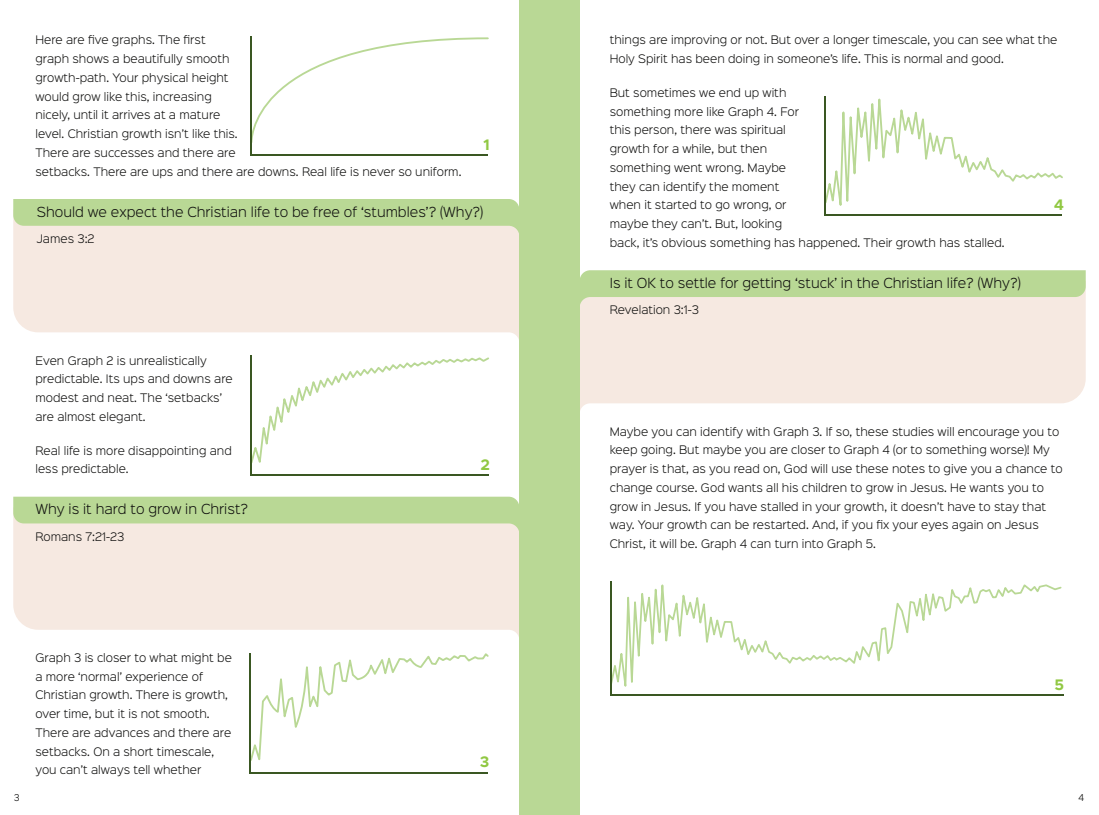
<style>
.page{position:relative;width:1099px;height:815px;background:#fff}
.page>*{position:absolute;margin:0;border:0;box-sizing:border-box;transform-origin:0 0}
.t1{font:700 15.38px "Metropolis";color:#91c843}
.t2{font:300 12.5px "Sinkin Sans 300";color:#0f0f0e}
.t3{font:300 10.62px/18.8px "Sinkin Sans 300";color:#0f0f0e}
.t4{font:300 10px "Metropolis";color:#0f0f0e}
</style>
<div class="page">
<svg style="left:13px;top:248px;width:506px;height:108px;fill:#f6e9e1"></svg>
<svg style="left:13px;top:199px;width:506px;height:49px;background:#d4dfb7"></svg>
<svg style="left:13px;top:546px;width:506px;height:91px;background:#f6eae3"></svg>
<svg style="left:13px;top:497px;width:506px;height:49px;background:#d5dfb8"></svg>
<svg style="left:251px;top:653px;width:237px;height:108px"></svg>
<hr style="left:249px;top:653px;width:2px;height:120px;background:#3a5722">
<hr style="left:249px;top:772px;width:239px;height:1px;background:#3a5722">
<svg style="left:825px;top:96px;width:238px;height:118px"></svg>
<hr style="left:824px;top:96px;width:1px;height:120px;background:#3a5722">
<hr style="left:824px;top:214px;width:238px;height:2px;background:#3a5722">
<svg style="left:251px;top:356px;width:238px;height:115px"></svg>
<hr style="left:250px;top:356px;width:1px;height:120px;background:#3a5722">
<hr style="left:250px;top:474px;width:238px;height:2px;background:#3a5722">
<svg style="left:579px;top:319px;width:506px;height:108px;fill:#f6e9e1"></svg>
<svg style="left:579px;top:270px;width:506px;height:49px;background:#d4dfb7"></svg>
<svg style="left:251px;top:36px;width:238px;height:108px"></svg>
<hr style="left:250px;top:36px;width:1px;height:120px;background:#3a5722">
<hr style="left:250px;top:154px;width:238px;height:2px;background:#3a5722">
<div style="left:519px;top:0;width:60px;height:815px;background:#b9d895"></div>
<svg style="left:611px;top:582px;width:451px;height:113px"></svg>
<hr style="left:609px;top:582px;width:2px;height:114px;background:#3a5722">
<hr style="left:609px;top:695px;width:454px;height:1px;background:#3a5722">
<p class="t3" style="left:35px;top:32px;width:427px">Here are five graphs. The first<br>graph shows a beautifully smooth<br>growth-path. Your physical height<br>would grow like this, increasing<br>nicely, until it arrives at a mature<br>level. Christian growth isn’t like this.<br>There are successes and there are<br>setbacks. There are ups and there are downs. Real life is never so uniform.</p>
<h1 class="t1" style="left:483px;top:137px;width:8px">1</h1>
<p class="t2" style="left:37px;top:206px;width:448px">Should we expect the Christian life to be free of ‘stumbles’? (Why?)</p>
<p class="t3" style="left:37px;top:230px;width:59px">James 3:2</p>
<p class="t3" style="left:35px;top:352px;width:199px">Even Graph 2 is unrealistically predictable. Its ups and downs are modest and neat. The ‘setbacks’ are almost elegant.</p>
<p class="t3" style="left:35px;top:442px;width:198px">Real life is more disappointing and less predictable.</p>
<p class="t2" style="left:35px;top:504px;width:214px">Why is it hard to grow in Christ?</p>
<p class="t3" style="left:35px;top:528px;width:90px">Romans 7:21-23</p>
<p class="t3" style="left:35px;top:649px;width:198px">Graph 3 is closer to what might be a more ‘normal’ experience of<br>Christian growth. There is growth, over time, but it is not smooth.<br>There are advances and there are setbacks. On a short timescale, you can’t always tell whether</p>
<h1 class="t1" style="left:480px;top:458px;width:11px">2</h1>
<h1 class="t1" style="left:480px;top:755px;width:11px">3</h1>
<p class="t3" style="left:609px;top:32px;width:449px">things are improving or not. But over a longer timescale, you can see what the<br>Holy Spirit has been doing in someone’s life. This is normal and good.</p>
<p class="t3" style="left:609px;top:84px;width:396px">But sometimes we end up with<br>something more like Graph 4. For<br>this person, there was spiritual<br>growth for a while, but then<br>something went wrong. Maybe<br>they can identify the moment<br>when it started to go wrong, or<br>maybe they can’t. But, looking<br>back, it’s obvious something has happened. Their growth has stalled.</p>
<h1 class="t1" style="left:1053px;top:198px;width:12px">4</h1>
<p class="t2" style="left:609px;top:278px;width:412px">Is it OK to settle for getting ‘stuck’ in the Christian life? (Why?)</p>
<p class="t3" style="left:609px;top:302px;width:91px">Revelation 3:1-3</p>
<p class="t3" style="left:609px;top:423px;width:454px">Maybe you can identify with Graph 3. If so, these studies will encourage you to keep going. But maybe you are closer to Graph 4 (or to something worse)! My prayer is that, as you read on, God will use these notes to give you a chance to change course. God wants all his children to grow in Jesus. He wants you to grow in Jesus. If you have stalled in your growth, it doesn’t have to stay that way. Your growth can be restarted. And, if you fix your eyes again on Jesus Christ, it will be. Graph 4 can turn into Graph 5.</p>
<h1 class="t1" style="left:1054px;top:678px;width:11px">5</h1>
<p class="t4" style="left:14px;top:793px;width:7px">3</p>
<p class="t4" style="left:1078px;top:793px;width:8px">4</p>
</div>
